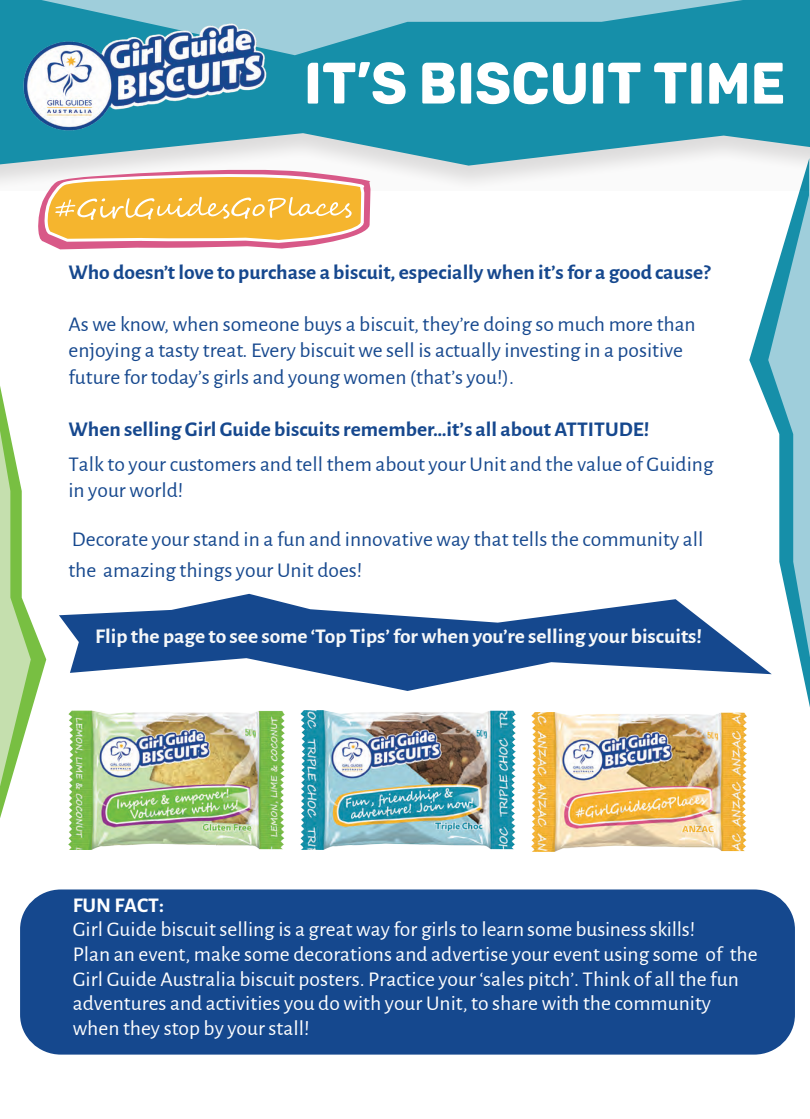
<style>
.page{position:relative;width:810px;height:1119px;background:#fff}
.page>*{position:absolute;margin:0;border:0;box-sizing:border-box;transform-origin:0 0}
.t1{font:58.62px "Cunia";color:#fff;scale:.93 1}
.t2{font:21px/26.2px "Alegreya Sans";color:#16488e}
.t3{font:21px/24.5px "Alegreya Sans";color:#fff}
.t4{font:700 21px "Alegreya Sans";color:#16488e}
.t5{font:700 21px "Alegreya Sans";color:#f6f8f9}
.t6{font:700 21px "Alegreya Sans";color:#fff}
</style>
<div class="page">
<svg style="left:59px;top:593px;width:690px;height:97px;fill:#15488e"></svg>
<div style="left:20px;top:889px;width:775px;height:165px;background:#15488e;border-radius:40px"></div>
<svg style="left:0;top:386px;width:46px;height:432px"></svg>
<svg style="left:749px;top:191px;width:61px;height:516px"></svg>
<svg style="left:0;top:165px;width:810px;height:26px"></svg>
<svg style="left:0;top:0;width:810px;height:165px;background:#3b9eb4"></svg>
<svg style="left:41px;top:0;width:702px;height:55px;background:#58adc1"></svg>
<img style="left:15px;top:16px;width:259px;height:120px">
<svg style="left:37px;top:164px;width:346px;height:85px"></svg>
<img style="left:69px;top:710px;width:215px;height:139px">
<img style="left:532px;top:712px;width:215px;height:139px">
<img style="left:300px;top:710px;width:216px;height:139px">
<h1 class="t1" style="left:304px;top:50px;width:519px">IT’S BISCUIT TIME</h1>
<p class="t4" style="left:68px;top:256px;width:644px">Who doesn’t love to purchase a biscuit, especially when it’s for a good cause?</p>
<p class="t2" style="left:68px;top:310px;width:629px">As we know, when someone buys a biscuit, they’re doing so much more than enjoying a tasty treat. Every biscuit we sell is actually investing in a positive future for today’s girls and young women (that’s you!).</p>
<p class="t4" style="left:68px;top:414px;width:583px">When selling Girl Guide biscuits remember…it’s all about ATTITUDE!</p>
<p class="t2" style="left:68px;top:451px;width:647px;line-height:25.1px">Talk to your customers and tell them about your Unit and the value of Guiding in your world!</p>
<p class="t2" style="left:68px;top:523px;width:636px;line-height:30.4px">Decorate your stand in a fun and innovative way that tells the community all the amazing things your Unit does!</p>
<p class="t5" style="left:95px;top:621px;width:608px">Flip the page to see some ‘Top Tips’ for when you’re selling your biscuits!</p>
<p class="t6" style="left:73px;top:889px;width:93px">FUN FACT:</p>
<p class="t3" style="left:73px;top:916px;width:686px">Girl Guide biscuit selling is a great way for girls to learn some business skills!<br>Plan an event, make some decorations and advertise your event using some of the Girl Guide Australia biscuit posters. Practice your ‘sales pitch’. Think of all the fun adventures and activities you do with your Unit, to share with the community when they stop by your stall!</p>
</div>
